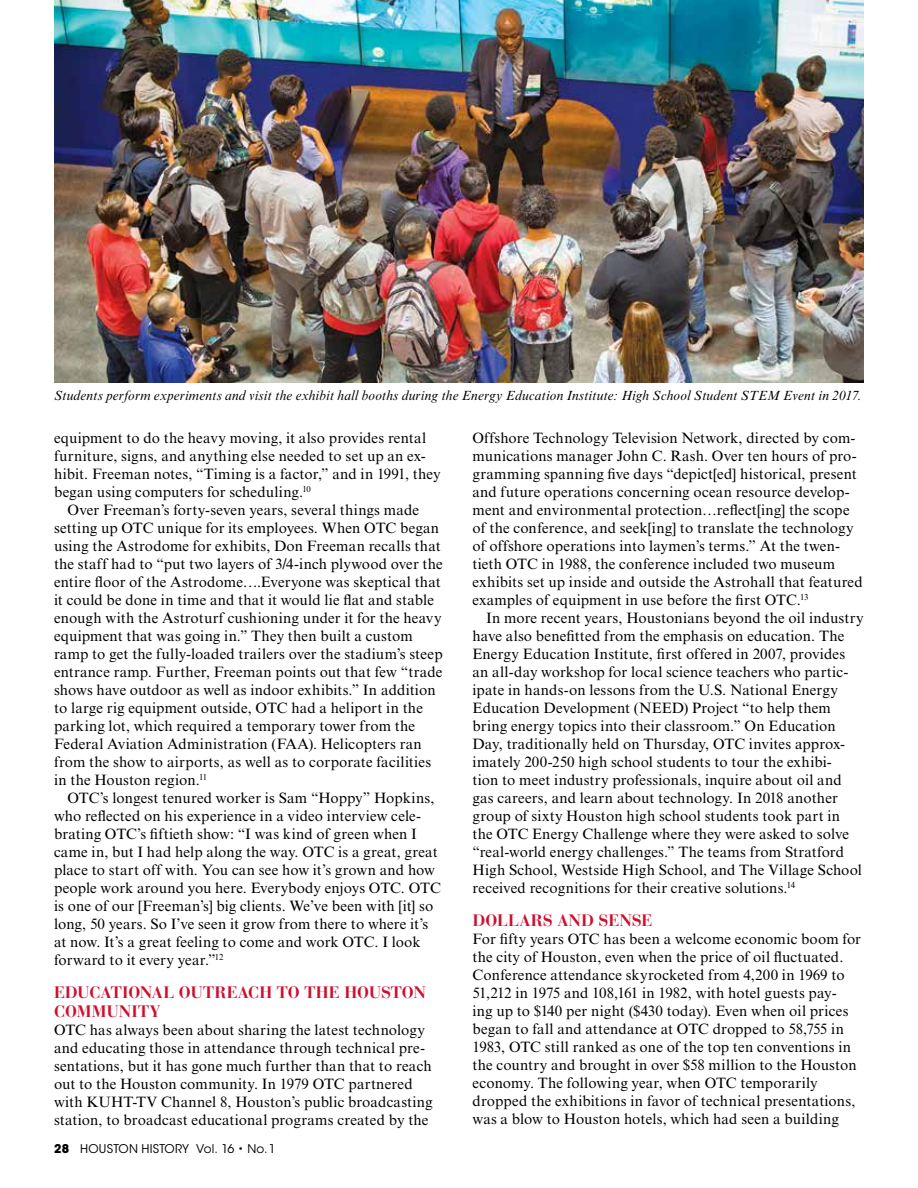
<style>
.page{position:relative;width:918px;height:1188px;background:#fff}
.page>*{position:absolute;margin:0;border:0;box-sizing:border-box;transform-origin:0 0}
.t1{font:700 16.5px/19.5px "Bauer Bodoni Std";letter-spacing:.005em;color:#ce0e2d}
.t2{font:15px/18px "Times New Roman MT Std";letter-spacing:.01em;color:#000}
.t3{font:italic 13.5px "Times New Roman MT Std";letter-spacing:.015em;color:#000}
.t4{font:12px "ITC Avant Garde Std";letter-spacing:.015em;color:#000}
.s1{font-weight:700}
</style>
<div class="page">
<img style="left:54px;top:0;width:810px;height:382px">
<p class="t3" style="left:54px;top:387px;width:809px">Students perform experiments and visit the exhibit hall booths during the Energy Education Institute: High School Student STEM Event in 2017.</p>
<p class="t2" style="left:54px;top:429px;width:388px">equipment to do the heavy moving, it also provides rental furniture, signs, and anything else needed to set up an ex&shy;hibit. Freeman notes, “Timing is a factor,” and in 1991, they began using computers for scheduling.<sup>10</sup></p>
<p class="t2" style="left:54px;top:501px;width:390px;text-indent:14px">Over Freeman’s forty-seven years, several things made setting up OTC unique for its employees. When OTC began using the Astrodome for exhibits, Don Freeman recalls that the staff had to “put two layers of 3/4-inch plywood over the entire floor of the Astrodome….Everyone was skeptical that it could be done in time and that it would lie flat and stable enough with the Astroturf cushioning under it for the heavy equipment that was going in.” They then built a custom ramp to get the fully-loaded trailers over the stadium’s steep entrance ramp. Further, Freeman points out that few “trade shows have outdoor as well as indoor exhibits.” In addition to large rig equipment outside, OTC had a heliport in the parking lot, which required a temporary tower from the Federal Aviation Administration (FAA). Helicopters ran from the show to airports, as well as to corporate facilities in the Houston region.<sup>11</sup></p>
<p class="t2" style="left:54px;top:789px;width:388px;text-indent:14px">OTC’s longest tenured worker is Sam “Hoppy” Hopkins, who reflected on his experience in a video interview cele&shy;brating OTC’s fiftieth show: “I was kind of green when I came in, but I had help along the way. OTC is a great, great place to start off with. You can see how it’s grown and how people work around you here. Everybody enjoys OTC. OTC is one of our [Freeman’s] big clients. We’ve been with [it] so long, 50 years. So I’ve seen it grow from there to where it’s at now. It’s a great feeling to come and work OTC. I look forward to it every year.”<sup>12</sup></p>
<p class="t1" style="left:54px;top:982px;width:373px">EDUCATIONAL OUTREACH TO THE HOUSTON<br>COMMUNITY</p>
<p class="t2" style="left:54px;top:1021px;width:380px">OTC has always been about sharing the latest technology and educating those in attendance through technical pre&shy;sentations, but it has gone much further than that to reach out to the Houston community. In 1979 OTC partnered with KUHT-TV Channel 8, Houston’s public broadcasting station, to broadcast educational programs created by the</p>
<p class="t4" style="left:54px;top:1142px;width:223px"><span class="s1">28</span> HOUSTON HISTORY Vol. 16 • No.1</p>
<p class="t2" style="left:472px;top:429px;width:392px">Offshore Technology Television Network, directed by com&shy;munications manager John C. Rash. Over ten hours of pro&shy;gramming spanning five days “depict[ed] historical, present and future operations concerning ocean resource develop&shy;ment and environmental protection…reflect[ing] the scope of the conference, and seek[ing] to translate the technology of offshore operations into laymen’s terms.” At the twen&shy;tieth OTC in 1988, the conference included two museum exhibits set up inside and outside the Astrohall that featured examples of equipment in use before the first OTC.<sup>13</sup></p>
<p class="t2" style="left:472px;top:609px;width:393px;text-indent:14px">In more recent years, Houstonians beyond the oil industry have also benefitted from the emphasis on education. The Energy Education Institute, first offered in 2007, provides an all-day workshop for local science teachers who partic&shy;ipate in hands-on lessons from the U.S. National Energy Education Development (NEED) Project “to help them bring energy topics into their classroom.” On Education Day, traditionally held on Thursday, OTC invites approx&shy;imately 200-250 high school students to tour the exhibi-<br>tion to meet industry professionals, inquire about oil and gas careers, and learn about technology. In 2018 another group of sixty Houston high school students took part in the OTC Energy Challenge where they were asked to solve “real-world energy challenges.” The teams from Stratford High School, Westside High School, and The Village School received recognitions for their creative solutions.<sup>14</sup></p>
<p class="t1" style="left:473px;top:910px;width:182px">DOLLARS AND SENSE</p>
<p class="t2" style="left:473px;top:930px;width:390px">For fifty years OTC has been a welcome economic boom for the city of Houston, even when the price of oil fluctuated.<br>Conference attendance skyrocketed from 4,200 in 1969 to 51,212 in 1975 and 108,161 in 1982, with hotel guests pay-<br>ing up to $140 per night ($430 today). Even when oil prices began to fall and attendance at OTC dropped to 58,755 in 1983, OTC still ranked as one of the top ten conventions in the country and brought in over $58 million to the Houston economy. The following year, when OTC temporarily dropped the exhibitions in favor of technical presentations, was a blow to Houston hotels, which had seen a building</p>
</div>
